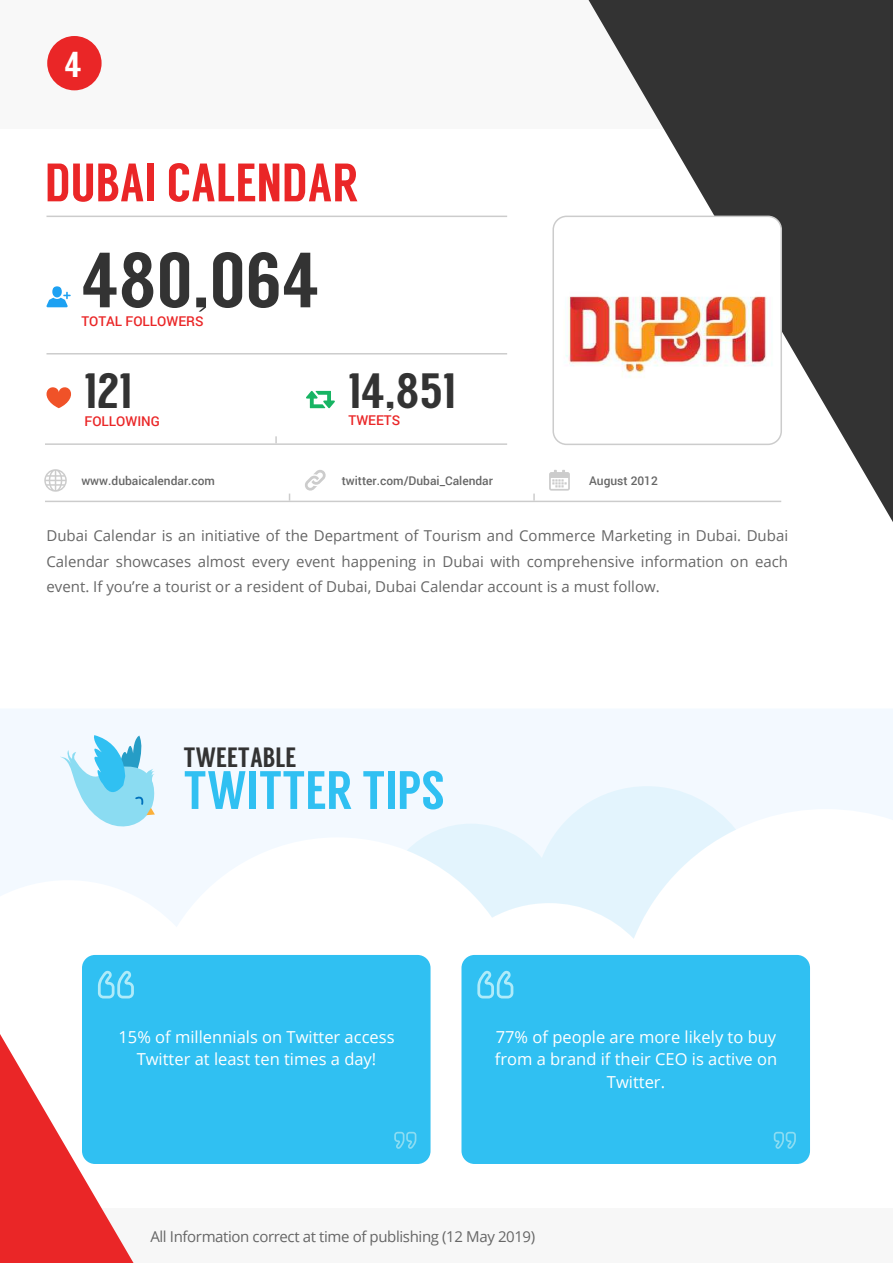
<style>
.page{position:relative;width:893px;height:1263px;background:#fff}
.page>*{position:absolute;margin:0;border:0;box-sizing:border-box;transform-origin:0 0}
.t1{font:78px "Langdon";color:#333}
.t2{font:54px "Langdon";color:#ea2627}
.t3{font:54px "Langdon";color:#30c0f2}
.t4{font:49.5px "Langdon";color:#333}
.t5{font:36px "Langdon";color:#fff}
.t6{font:27.9px "Langdon";color:#333}
.t7{font:16.5px/22.5px "Open Sans";color:#fff;text-align:center}
.t8{font:15px/25.5px "Open Sans";color:#666;text-align:justify}
.t9{font:15px "Open Sans";letter-spacing:-.025em;color:#666}
.t10{font:500 13.5px "Roboto";color:#ea2627}
.t11{font:500 12px "Roboto";color:#666}
.s1{font-style:inherit}
</style>
<div class="page">
<div style="left:0;top:0;width:893px;height:129px;background:#f8f8f8"></div>
<div style="left:0;top:1208px;width:893px;height:55px;background:#f7f7f7"></div>
<svg style="left:588px;top:0;width:305px;height:522px;fill:#333"></svg>
<svg style="left:0;top:1034px;width:134px;height:229px"></svg>
<hr style="left:46px;top:353px;width:461px;height:1px;background:#ccc">
<hr style="left:46px;top:216px;width:461px;height:1px;background:#ccc">
<hr style="left:45px;top:443px;width:462px;height:2px;background:#ccc">
<svg style="left:275px;top:436px;width:2px;height:7px"></svg>
<hr style="left:45px;top:501px;width:736px;height:1px;background:#ccc">
<svg style="left:533px;top:494px;width:2px;height:7px"></svg>
<img style="left:555px;top:216px;width:226px;height:228px">
<div style="left:552px;top:216px;width:230px;height:229px;border:2px solid #ccc;border-radius:13px"></div>
<div style="left:47px;top:36px;width:55px;height:54px;background:#ea2627;border-radius:50%"></div>
<svg style="left:306px;top:391px;width:29px;height:17px"></svg>
<svg style="left:46px;top:387px;width:25px;height:21px"></svg>
<div style="left:52px;top:286px;width:10px;height:11px;background:#1da1f2;border-radius:50%"></div>
<svg style="left:46px;top:292px;width:25px;height:15px"></svg>
<svg style="left:549px;top:470px;width:21px;height:21px"></svg>
<svg style="left:305px;top:470px;width:21px;height:21px"></svg>
<svg style="left:44px;top:469px;width:23px;height:23px"></svg>
<svg style="left:0;top:709px;width:893px;height:218px;fill:#f3f9ff"></svg>
<svg style="left:60px;top:735px;width:96px;height:106px"></svg>
<div style="left:82px;top:955px;width:348px;height:209px;background:#30c0f2;border-radius:13px"></div>
<svg style="left:98px;top:971px;width:36px;height:27px"></svg>
<svg style="left:394px;top:1132px;width:22px;height:17px"></svg>
<div style="left:461px;top:955px;width:349px;height:209px;background:#30c0f2;border-radius:13px"></div>
<svg style="left:477px;top:971px;width:36px;height:27px"></svg>
<svg style="left:774px;top:1132px;width:22px;height:17px"></svg>
<svg style="left:407px;top:786px;width:329px;height:153px"></svg>
<h3 class="t5" style="left:65px;top:44px;width:19px">4</h3>
<h2 class="t2" style="left:45px;top:151px;width:315px">DUBAI CALENDAR</h2>
<h1 class="t1" style="left:81px;top:235px;width:239px">480,064</h1>
<p class="t10" style="left:81px;top:312px;width:124px">TOTAL FOLLOWERS</p>
<h3 class="t4" style="left:85px;top:362px;width:49px">121</h3>
<p class="t10" style="left:85px;top:411px;width:77px">FOLLOWING</p>
<p class="t10" style="left:349px;top:411px;width:53px">TWEETS</p>
<h3 class="t4" style="left:349px;top:362px;width:109px">14,851</h3>
<p class="t11" style="left:81px;top:472px;width:135px">www.dubaicalendar.com</p>
<p class="t11" style="left:342px;top:472px;width:153px">twitter.com/Dubai_Calendar</p>
<p class="t11" style="left:589px;top:472px;width:70px">August 2012</p>
<p class="t8" style="left:46px;top:523px;width:743px">Dubai Calendar is an initiative of the Department of Tourism and Commerce Marketing in Dubai. Dubai Calendar showcases almost every event happening in Dubai with comprehensive information on each event. If you’re a tourist or a resident of Dubai, Dubai Calendar account is a must follow.</p>
<h3 class="t6" style="left:183px;top:741px;width:114px">TWEETABLE</h3>
<h2 class="t3" style="left:183px;top:759px;width:263px">TWITTER TIPS</h2>
<p class="t7" style="left:119px;top:1025px;width:277px">15% of millennials on Twitter access<br>Twitter at least ten times a day!</p>
<p class="t7" style="left:495px;top:1025px;width:284px">77% of people are more likely to buy from a brand if their CEO is active on<br>Twitter.</p>
<p class="t9" style="left:150px;top:1226px;width:386px">All Information correct at time of publishing (12 Ma<span class="s1">y</span> 201<span class="s1">9)</span></p>
</div>
